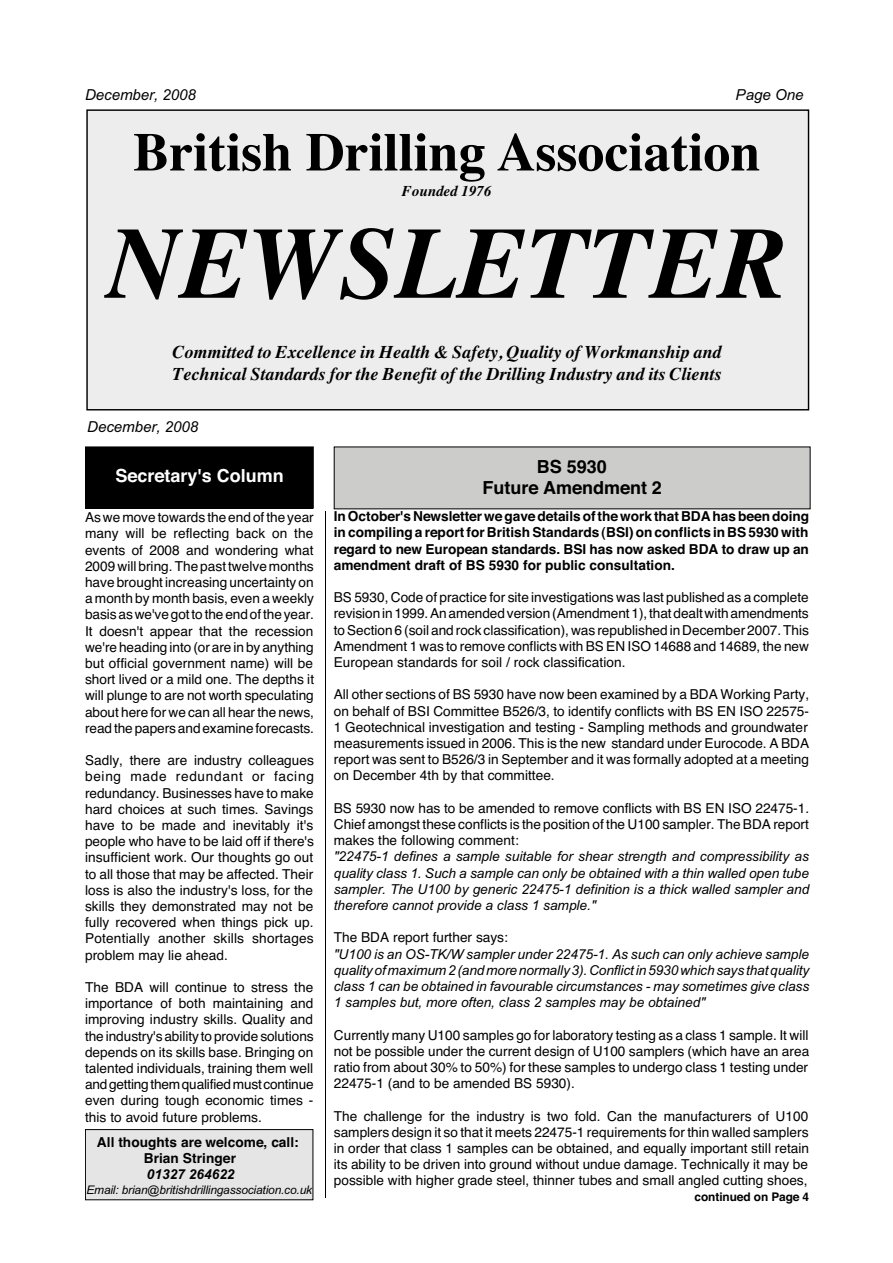
<style>
.page{position:relative;width:893px;height:1263px;background:#fff}
.page>*{position:absolute;margin:0;border:0;box-sizing:border-box;transform-origin:0 0}
.t1{font:italic 700 102px "Times";color:#000}
.t2{font:700 54px "Times";color:#000}
.t3{font:italic 700 18px/21.6px "Times";color:#000}
.t4{font:700 18px/21.6px "Helvetica";color:#000;text-align:center}
.t5{font:700 18px "Helvetica";color:#fff}
.t6{font:italic 15.15px "Arial";letter-spacing:-.005em;color:#000}
.t7{font:italic 700 15px "Times";color:#000}
.t8{font:13.65px/16.2px "Helvetica";color:#000;text-align:justify}
.t9{font:italic 13.65px/16.2px "Arial";color:#000;text-align:justify}
.t10{font:700 13.65px/16.2px "Helvetica";color:#000}
.t11{font:italic 700 13.65px "Arial";color:#000}
.t12{font:italic 11.85px "Arial";letter-spacing:-.01em;color:#000}
.t13{font:700 11.85px "Helvetica";letter-spacing:-.005em;color:#000}
</style>
<div class="page">
<div style="left:85px;top:1129px;width:228px;height:71px;background:#e5e5e5"></div>
<div style="left:85px;top:1129px;width:228px;height:71px;border:1px solid #000"></div>
<div style="left:85px;top:447px;width:228px;height:61px;background:#000"></div>
<hr style="left:325px;top:511px;width:1px;height:687px;background:#000">
<div style="left:334px;top:447px;width:476px;height:62px;background:#cccccb"></div>
<div style="left:87px;top:111px;width:722px;height:299px;background:#ededee"></div>
<p class="t6" style="left:85px;top:85px;width:112px">December, 2008</p>
<p class="t6" style="left:736px;top:85px;width:70px">Page One</p>
<h2 class="t2" style="left:133px;top:101px;width:629px">British Drilling Association</h2>
<p class="t7" style="left:402px;top:177px;width:91px">Founded 1976</p>
<h1 class="t1" style="left:107px;top:168px;width:682px">NEWSLETTER</h1>
<h3 class="t3" style="left:172px;top:340px;width:551px">Committed to Excellence in Health &amp; Safety, Quality of Workmanship and<br>Technical Standards for the Benefit of the Drilling Industry and its Clients</h3>
<p class="t6" style="left:87px;top:417px;width:112px">December, 2008</p>
<h3 class="t5" style="left:116px;top:459px;width:170px">Secretary's Column</h3>
<p class="t8" style="left:85px;top:509px;width:231px">As we move towards the end of the year many will be reflecting back on the events of 2008 and wondering what 2009 will bring. The past twelve months have brought increasing uncertainty on a month by month basis, even a weekly basis as we've got to the end of the year.<br>It doesn't appear that the recession we're heading into (or are in by anything but official government name) will be short lived or a mild one. The depths it will plunge to are not worth speculating about here for we can all hear the news, read the papers and examine forecasts.</p>
<p class="t8" style="left:85px;top:752px;width:230px">Sadly, there are industry colleagues being made redundant or facing redundancy. Businesses have to make hard choices at such times. Savings have to be made and inevitably it's people who have to be laid off if there's insufficient work. Our thoughts go out to all those that may be affected. Their loss is also the industry's loss, for the skills they demonstrated may not be fully recovered when things pick up.<br>Potentially another skills shortages problem may lie ahead.</p>
<p class="t8" style="left:85px;top:979px;width:230px">The BDA will continue to stress the importance of both maintaining and improving industry skills. Quality and the industry's ability to provide solutions depends on its skills base. Bringing on talented individuals, training them well and getting them qualified must continue even during tough economic times - this to avoid future problems.</p>
<p class="t10" style="left:144px;top:1133px;width:157px;text-indent:-47px">All thoughts are welcome, call:<br>Brian Stringer</p>
<p class="t11" style="left:147px;top:1165px;width:89px">01327 264622</p>
<p class="t12" style="left:86px;top:1182px;width:227px">Email: brian@britishdrillingassociation.co.uk</p>
<h3 class="t4" style="left:482px;top:454px;width:181px">BS 5930<br>Future Amendment 2</h3>
<p class="t10" style="left:334px;top:507px;width:477px;text-align:justify">In October's Newsletter we gave details of the work that BDA has been doing in compiling a report for British Standards (BSI) on conflicts in BS 5930 with regard to new European standards. BSI has now asked BDA to draw up an amendment draft of BS 5930 for public consultation.</p>
<p class="t8" style="left:334px;top:589px;width:477px">BS 5930, Code of practice for site investigations was last published as a complete revision in 1999. An amended version (Amendment 1), that dealt with amendments to Section 6 (soil and rock classification), was republished in December 2007. This Amendment 1 was to remove conflicts with BS EN ISO 14688 and 14689, the new European standards for soil / rock classification.</p>
<p class="t8" style="left:334px;top:686px;width:477px">All other sections of BS 5930 have now been examined by a BDA Working Party, on behalf of BSI Committee B526/3, to identify conflicts with BS EN ISO 22575- 1 Geotechnical investigation and testing - Sampling methods and groundwater measurements issued in 2006. This is the new standard under Eurocode. A BDA report was sent to B526/3 in September and it was formally adopted at a meeting on December 4th by that committee.</p>
<p class="t8" style="left:334px;top:799px;width:477px">BS 5930 now has to be amended to remove conflicts with BS EN ISO 22475-1.<br>Chief amongst these conflicts is the position of the U100 sampler. The BDA report makes the following comment:</p>
<p class="t9" style="left:334px;top:849px;width:477px">"22475-1 defines a sample suitable for shear strength and compressibility as quality class 1. Such a sample can only be obtained with a thin walled open tube sampler. The U100 by generic 22475-1 definition is a thick walled sampler and therefore cannot provide a class 1 sample."</p>
<p class="t8" style="left:334px;top:929px;width:176px">The BDA report further says:</p>
<p class="t9" style="left:334px;top:946px;width:477px">"U100 is an OS-TK/W sampler under 22475-1. As such can only achieve sample quality of maximum 2 (and more normally 3). Conflict in 5930 which says that quality class 1 can be obtained in favourable circumstances - may sometimes give class 1 samples but, more often, class 2 samples may be obtained"</p>
<p class="t8" style="left:334px;top:1026px;width:477px">Currently many U100 samples go for laboratory testing as a class 1 sample. It will not be possible under the current design of U100 samplers (which have an area ratio from about 30% to 50%) for these samples to undergo class 1 testing under 22475-1 (and to be amended BS 5930).</p>
<p class="t8" style="left:334px;top:1107px;width:477px">The challenge for the industry is two fold. Can the manufacturers of U100 samplers design it so that it meets 22475-1 requirements for thin walled samplers in order that class 1 samples can be obtained, and equally important still retain its ability to be driven into ground without undue damage. Technically it may be possible with higher grade steel, thinner tubes and small angled cutting shoes,</p>
<p class="t13" style="left:695px;top:1186px;width:116px">continued on Page 4</p>
</div>
